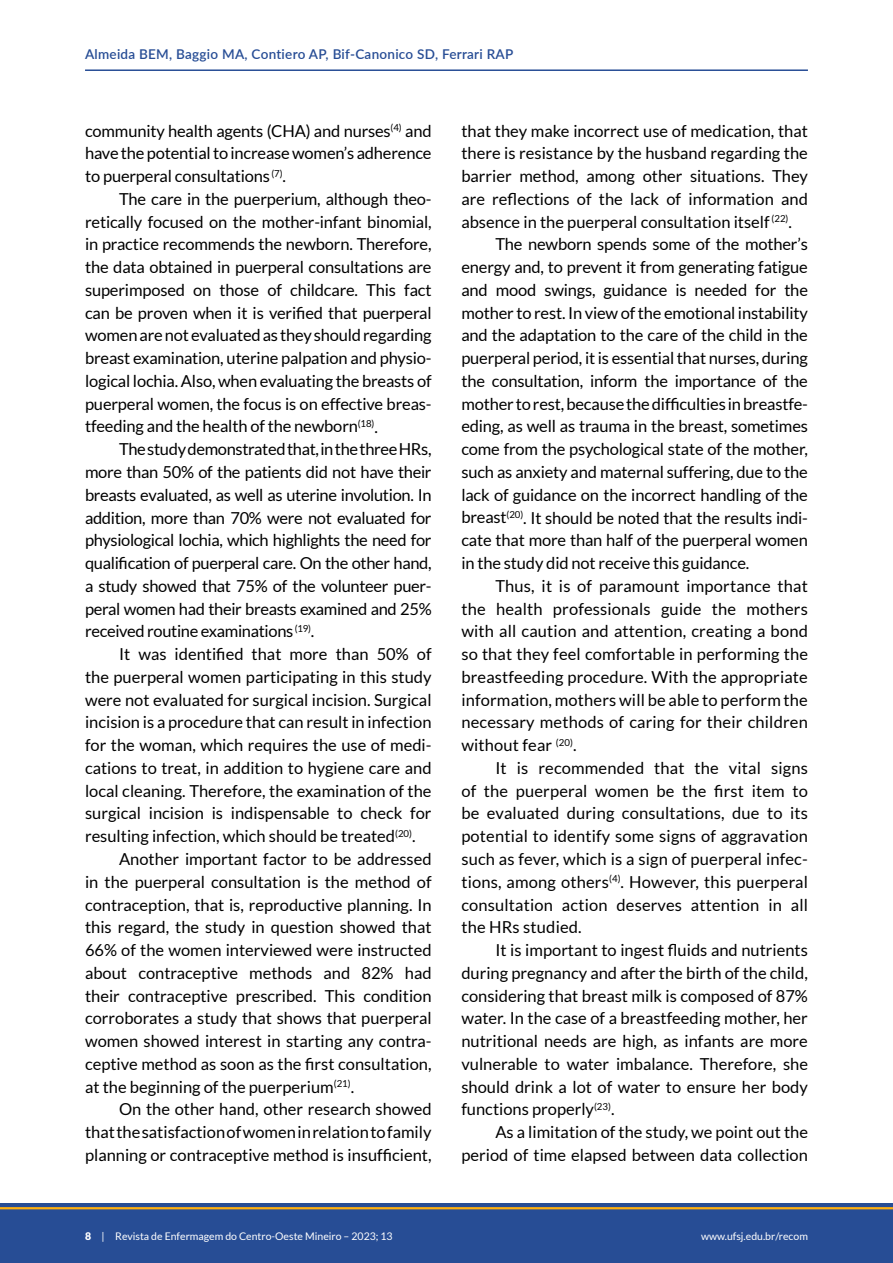
<style>
.page{position:relative;width:893px;height:1263px;background:#fff}
.page>*{position:absolute;margin:0;border:0;box-sizing:border-box;transform-origin:0 0}
.t1{font:16.5px/22.8px "Lato";color:#000;text-align:justify}
.t2{font:600 13.5px "Lato";letter-spacing:.02em;color:#274d95}
.t3{font:10.5px "Lato";color:#fff}
.s1{font-weight:900}
</style>
<div class="page">
<div style="left:0;top:1203px;width:893px;height:60px;background:#274d95"></div>
<hr style="left:0;top:1207px;width:893px;height:2px;background:#ffb011">
<hr style="left:85px;top:69px;width:723px;height:2px;background:#274d95">
<p class="t2" style="left:85px;top:44px;width:430px">Almeida BEM, Baggio MA, Contiero AP, Bif-Canonico SD, Ferrari RAP</p>
<p class="t1" style="left:85px;top:119px;width:348px">community health agents (CHA) and nurses<sup>(4)</sup> and have the potential to increase women’s adherence to puerperal consultations <sup>(7)</sup>.</p>
<p class="t1" style="left:85px;top:187px;width:348px;text-indent:34px">The care in the puerperium, although theo&shy;retically focused on the mother-infant binomial, in practice recommends the newborn. Therefore, the data obtained in puerperal consultations are superimposed on those of childcare. This fact can be proven when it is verified that puerperal women are not evaluated as they should regarding breast examination, uterine palpation and physio&shy;logical lochia. Also, when evaluating the breasts of puerperal women, the focus is on effective breas&shy;tfeeding and the health of the newborn<sup>(18)</sup>.</p>
<p class="t1" style="left:85px;top:438px;width:348px;text-indent:34px">The study demonstrated that, in the three HRs, more than 50% of the patients did not have their breasts evaluated, as well as uterine involution. In addition, more than 70% were not evaluated for physiological lochia, which highlights the need for qualification of puerperal care. On the other hand, a study showed that 75% of the volunteer puer&shy;peral women had their breasts examined and 25% received routine examinations <sup>(19)</sup>.</p>
<p class="t1" style="left:119px;top:643px;width:314px">It was identified that more than 50% of</p>
<p class="t1" style="left:85px;top:665px;width:348px">the puerperal women participating in this study</p>
<p class="t1" style="left:85px;top:688px;width:348px">were not evaluated for surgical incision. Surgical</p>
<p class="t1" style="left:85px;top:711px;width:348px">incision is a procedure that can result in infection</p>
<p class="t1" style="left:85px;top:734px;width:348px">for the woman, which requires the use of medi-</p>
<p class="t1" style="left:85px;top:756px;width:348px">cations to treat, in addition to hygiene care and</p>
<p class="t1" style="left:85px;top:779px;width:348px">local cleaning. Therefore, the examination of the</p>
<p class="t1" style="left:85px;top:802px;width:348px">surgical incision is indispensable to check for</p>
<p class="t1" style="left:85px;top:825px;width:332px">resulting infection, which should be treated<sup>(20)</sup>.</p>
<p class="t1" style="left:119px;top:847px;width:314px">Another important factor to be addressed</p>
<p class="t1" style="left:85px;top:870px;width:348px">in the puerperal consultation is the method of</p>
<p class="t1" style="left:85px;top:893px;width:348px">contraception, that is, reproductive planning. In</p>
<p class="t1" style="left:85px;top:916px;width:348px">this regard, the study in question showed that</p>
<p class="t1" style="left:85px;top:938px;width:348px">66% of the women interviewed were instructed</p>
<p class="t1" style="left:85px;top:961px;width:348px">about contraceptive methods and 82% had</p>
<p class="t1" style="left:85px;top:984px;width:348px">their contraceptive prescribed. This condition</p>
<p class="t1" style="left:85px;top:1007px;width:348px">corroborates a study that shows that puerperal</p>
<p class="t1" style="left:85px;top:1029px;width:348px">women showed interest in starting any contra-</p>
<p class="t1" style="left:85px;top:1052px;width:348px">ceptive method as soon as the first consultation,</p>
<p class="t1" style="left:85px;top:1075px;width:271px">at the beginning of the puerperium<sup>(21)</sup>.</p>
<p class="t1" style="left:119px;top:1098px;width:314px">On the other hand, other research showed</p>
<p class="t1" style="left:85px;top:1121px;width:348px">that the satisfaction of women in relation to family</p>
<p class="t1" style="left:85px;top:1143px;width:348px">planning or contraceptive method is insufficient,</p>
<p class="t1" style="left:461px;top:119px;width:348px">that they make incorrect use of medication, that</p>
<p class="t1" style="left:461px;top:142px;width:348px">there is resistance by the husband regarding the</p>
<p class="t1" style="left:461px;top:165px;width:348px">barrier method, among other situations. They</p>
<p class="t1" style="left:461px;top:187px;width:348px">are reflections of the lack of information and</p>
<p class="t1" style="left:461px;top:210px;width:332px">absence in the puerperal consultation itself <sup>(22)</sup>.</p>
<p class="t1" style="left:495px;top:233px;width:314px">The newborn spends some of the mother’s</p>
<p class="t1" style="left:461px;top:256px;width:348px">energy and, to prevent it from generating fatigue</p>
<p class="t1" style="left:461px;top:278px;width:348px">and mood swings, guidance is needed for the</p>
<p class="t1" style="left:461px;top:301px;width:348px">mother to rest. In view of the emotional instability</p>
<p class="t1" style="left:461px;top:324px;width:348px">and the adaptation to the care of the child in the</p>
<p class="t1" style="left:461px;top:347px;width:348px">puerperal period, it is essential that nurses, during</p>
<p class="t1" style="left:461px;top:369px;width:348px">the consultation, inform the importance of the</p>
<p class="t1" style="left:461px;top:392px;width:348px">mother to rest, because the difficulties in breastfe-</p>
<p class="t1" style="left:461px;top:415px;width:348px">eding, as well as trauma in the breast, sometimes</p>
<p class="t1" style="left:461px;top:438px;width:348px">come from the psychological state of the mother,</p>
<p class="t1" style="left:461px;top:460px;width:348px">such as anxiety and maternal suffering, due to the</p>
<p class="t1" style="left:461px;top:483px;width:348px">lack of guidance on the incorrect handling of the</p>
<p class="t1" style="left:461px;top:506px;width:348px">breast<sup>(20)</sup>. It should be noted that the results indi-</p>
<p class="t1" style="left:461px;top:529px;width:348px">cate that more than half of the puerperal women</p>
<p class="t1" style="left:461px;top:552px;width:289px">in the study did not receive this guidance.</p>
<p class="t1" style="left:495px;top:574px;width:314px">Thus, it is of paramount importance that</p>
<p class="t1" style="left:461px;top:597px;width:348px">the health professionals guide the mothers</p>
<p class="t1" style="left:461px;top:620px;width:348px">with all caution and attention, creating a bond</p>
<p class="t1" style="left:461px;top:643px;width:348px">so that they feel comfortable in performing the</p>
<p class="t1" style="left:461px;top:665px;width:348px">breastfeeding procedure. With the appropriate</p>
<p class="t1" style="left:461px;top:688px;width:348px">information, mothers will be able to perform the</p>
<p class="t1" style="left:461px;top:711px;width:348px">necessary methods of caring for their children</p>
<p class="t1" style="left:461px;top:734px;width:117px">without fear <sup>(20)</sup>.</p>
<p class="t1" style="left:495px;top:756px;width:314px">It is recommended that the vital signs</p>
<p class="t1" style="left:461px;top:779px;width:348px">of the puerperal women be the first item to</p>
<p class="t1" style="left:461px;top:802px;width:348px">be evaluated during consultations, due to its</p>
<p class="t1" style="left:461px;top:825px;width:348px">potential to identify some signs of aggravation</p>
<p class="t1" style="left:461px;top:847px;width:348px">such as fever, which is a sign of puerperal infec-</p>
<p class="t1" style="left:461px;top:870px;width:348px">tions, among others<sup>(4)</sup>. However, this puerperal</p>
<p class="t1" style="left:461px;top:893px;width:348px">consultation action deserves attention in all</p>
<p class="t1" style="left:461px;top:916px;width:122px">the HRs studied.</p>
<p class="t1" style="left:495px;top:938px;width:314px">It is important to ingest fluids and nutrients</p>
<p class="t1" style="left:461px;top:961px;width:348px">during pregnancy and after the birth of the child,</p>
<p class="t1" style="left:461px;top:984px;width:348px">considering that breast milk is composed of 87%</p>
<p class="t1" style="left:461px;top:1007px;width:348px">water. In the case of a breastfeeding mother, her</p>
<p class="t1" style="left:461px;top:1029px;width:348px">nutritional needs are high, as infants are more</p>
<p class="t1" style="left:461px;top:1052px;width:348px">vulnerable to water imbalance. Therefore, she</p>
<p class="t1" style="left:461px;top:1075px;width:348px">should drink a lot of water to ensure her body</p>
<p class="t1" style="left:461px;top:1098px;width:155px">functions properly<sup>(23)</sup>.</p>
<p class="t1" style="left:495px;top:1121px;width:314px">As a limitation of the study, we point out the</p>
<p class="t1" style="left:461px;top:1143px;width:348px">period of time elapsed between data collection</p>
<p class="t3" style="left:85px;top:1230px;width:309px"><span class="s1">8</span> | Revista de Enfermagem do Centro-Oeste Mineiro – 2023; 13</p>
<p class="t3" style="left:701px;top:1230px;width:108px">www.ufsj.edu.br/recom</p>
</div>
